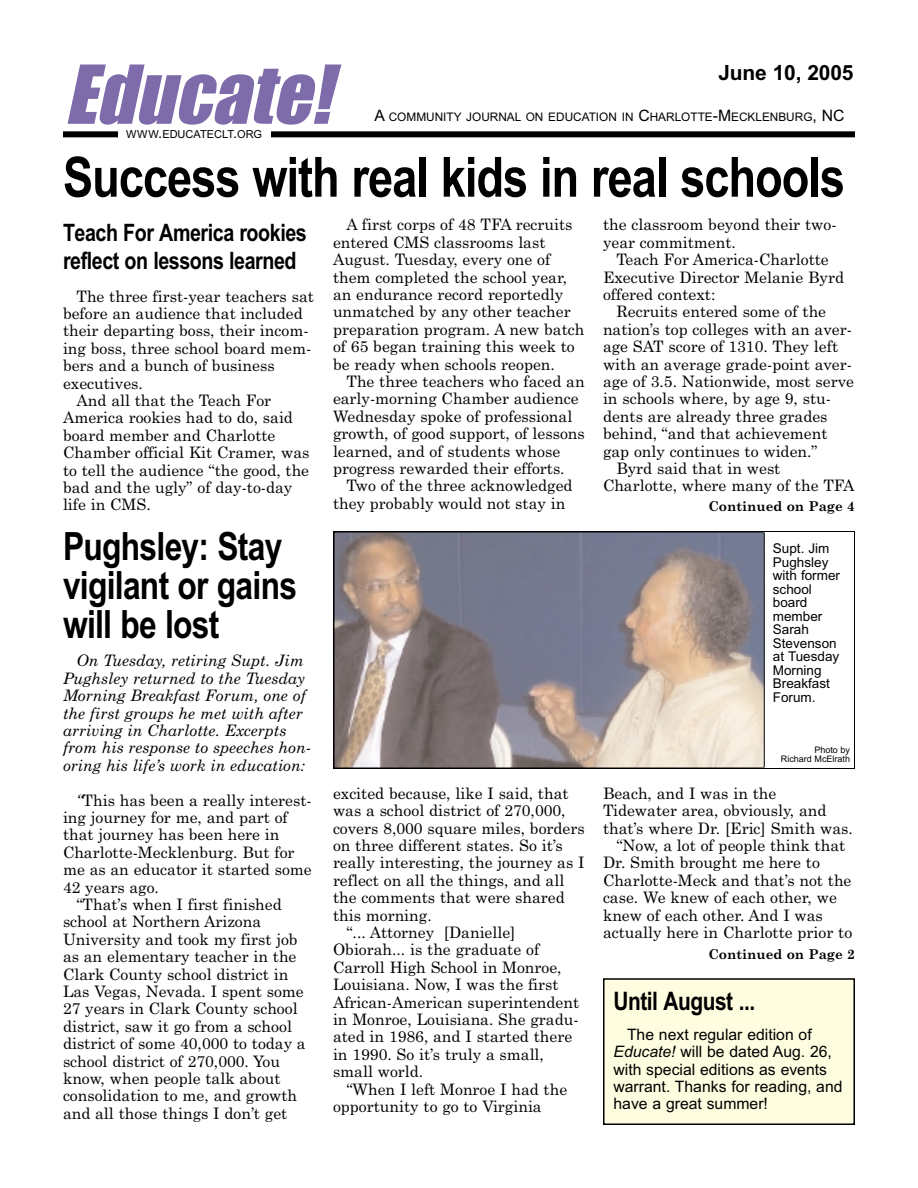
<style>
.page{position:relative;width:918px;height:1188px;background:#fff}
.page>*{position:absolute;margin:0;border:0;box-sizing:border-box;transform-origin:0 0}
.t1{font:italic 75px "Impact";color:#7e6baa}
.t2{font:700 55.5px "Arial Narrow";letter-spacing:-.02em;color:#000}
.t3{font:700 39px/39px "Arial Narrow";letter-spacing:-.02em;color:#000}
.t4{font:700 25.5px "Arial Narrow";letter-spacing:-.02em;color:#000}
.t5{font:700 24px/28.5px "Arial Narrow";letter-spacing:-.02em;color:#000}
.t6{font:700 21px "Arial";letter-spacing:-.01em;color:#000}
.t7{font:15.75px/17.4px "Century Schoolbook";color:#000}
.t8{font:italic 15.75px/17.4px "Century Schoolbook";color:#000}
.t9{font:15.75px/17.4px "Arial";color:#000}
.t10{font:13.5px/13.5px "Arial";color:#000}
.t11{font:700 13.5px "Century Schoolbook";color:#000}
.t12{font:11.85px "Arial";color:#000}
.t13{font:10.95px "Arial";color:#000}
.t14{font:9px/9px "Arial";color:#000;text-align:right}
.s1{font-size:15.75px}
.s2{font-size:14.7px}
.s3{font-style:italic}
</style>
<div class="page">
<div style="left:63px;top:131px;width:792px;height:6px;background:#000"></div>
<div style="left:118px;top:125px;width:152px;height:19px;background:#fff"></div>
<img style="left:336px;top:534px;width:428px;height:232px">
<div style="left:333px;top:531px;width:522px;height:238px;border:2px solid #000"></div>
<div style="left:764px;top:532px;width:90px;height:236px;background:#fff"></div>
<hr style="left:764px;top:532px;width:1px;height:236px;background:#000">
<div style="left:604px;top:979px;width:250px;height:145px;background:#fffde0"></div>
<div style="left:603px;top:978px;width:252px;height:147px;border:2px solid #000"></div>
<h1 class="t1" style="left:64px;top:70px;width:267px">Educate!</h1>
<h3 class="t6" style="left:719px;top:65px;width:136px">June 10, 2005</h3>
<p class="t12" style="left:374px;top:113px;width:472px"><span class="s1">A</span> COMMUNITY JOURNAL ON EDUCATION IN <span class="s1">C</span>HARLOTTE<span class="s1">-M</span>ECKLENBURG<span class="s1">, NC</span></p>
<p class="t13" style="left:126px;top:130px;width:138px">WWW<span class="s2">.</span>EDUCATECLT<span class="s2">.</span>ORG</p>
<h2 class="t2" style="left:63px;top:157px;width:784px">Success with real kids in real schools</h2>
<h3 class="t5" style="left:63px;top:220px;width:245px">Teach For America rookies reflect on lessons learned</h3>
<p class="t7" style="left:76px;top:289px;width:239px">The three first-year teachers sat</p>
<p class="t7" style="left:63px;top:306px;width:241px">before an audience that included</p>
<p class="t7" style="left:63px;top:324px;width:247px">their departing boss, their incom-</p>
<p class="t7" style="left:63px;top:341px;width:250px">ing boss, three school board mem-</p>
<p class="t7" style="left:63px;top:358px;width:213px">bers and a bunch of business</p>
<p class="t7" style="left:63px;top:376px;width:81px">executives.</p>
<p class="t7" style="left:76px;top:393px;width:196px">And all that the Teach For</p>
<p class="t7" style="left:63px;top:411px;width:232px">America rookies had to do, said</p>
<p class="t7" style="left:63px;top:428px;width:214px">board member and Charlotte</p>
<p class="t7" style="left:63px;top:445px;width:248px">Chamber official Kit Cramer, was</p>
<p class="t7" style="left:63px;top:463px;width:248px">to tell the audience “the good, the</p>
<p class="t7" style="left:63px;top:480px;width:231px">bad and the ugly” of day-to-day</p>
<p class="t7" style="left:63px;top:498px;width:89px">life in CMS.</p>
<h3 class="t3" style="left:63px;top:531px;width:236px">Pughsley: Stay vigilant or gains will be lost</h3>
<p class="t8" style="left:63px;top:653px;width:249px;text-indent:13px">On Tuesday, retiring Supt. Jim Pughsley returned to the Tuesday Morning Breakfast Forum, one of the first groups he met with after arriving in Charlotte. Excerpts from his response to speeches hon&shy;oring his life’s work in education:</p>
<p class="t7" style="left:77px;top:793px;width:237px"><span class="s3">“</span>This has been a really interest-</p>
<p class="t7" style="left:63px;top:810px;width:226px">ing journey for me, and part of</p>
<p class="t7" style="left:63px;top:827px;width:218px">that journey has been here in</p>
<p class="t7" style="left:63px;top:845px;width:233px">Charlotte-Mecklenburg. But for</p>
<p class="t7" style="left:63px;top:862px;width:250px">me as an educator it started some</p>
<p class="t7" style="left:63px;top:880px;width:97px">42 years ago.</p>
<p class="t7" style="left:77px;top:897px;width:207px">“That’s when I first finished</p>
<p class="t7" style="left:63px;top:914px;width:200px">school at Northern Arizona</p>
<p class="t7" style="left:63px;top:932px;width:236px">University and took my first job</p>
<p class="t7" style="left:63px;top:949px;width:235px">as an elementary teacher in the</p>
<p class="t7" style="left:63px;top:967px;width:227px">Clark County school district in</p>
<p class="t7" style="left:63px;top:984px;width:242px">Las Vegas, Nevada. I spent some</p>
<p class="t7" style="left:63px;top:1001px;width:236px">27 years in Clark County school</p>
<p class="t7" style="left:63px;top:1019px;width:230px">district, saw it go from a school</p>
<p class="t7" style="left:63px;top:1036px;width:244px">district of some 40,000 to today a</p>
<p class="t7" style="left:63px;top:1054px;width:219px">school district of 270,000. You</p>
<p class="t7" style="left:63px;top:1071px;width:219px">know, when people talk about</p>
<p class="t7" style="left:63px;top:1088px;width:236px">consolidation to me, and growth</p>
<p class="t7" style="left:63px;top:1106px;width:226px">and all those things I don’t get</p>
<p class="t7" style="left:333px;top:217px;width:253px;text-indent:13px">A first corps of 48 TFA recruits entered CMS classrooms last<br>August. Tuesday, every one of them completed the school year, an endurance record reportedly unmatched by any other teacher preparation program. A new batch of 65 began training this week to be ready when schools reopen.</p>
<p class="t7" style="left:333px;top:374px;width:253px;text-indent:13px">The three teachers who faced an early-morning Chamber audience<br>Wednesday spoke of professional growth, of good support, of lessons learned, and of students whose progress rewarded their efforts.</p>
<p class="t7" style="left:333px;top:478px;width:241px;text-indent:13px">Two of the three acknowledged they probably would not stay in</p>
<p class="t7" style="left:333px;top:786px;width:237px">excited because, like I said, that</p>
<p class="t7" style="left:333px;top:803px;width:234px">was a school district of 270,000,</p>
<p class="t7" style="left:333px;top:821px;width:253px">covers 8,000 square miles, borders</p>
<p class="t7" style="left:333px;top:838px;width:231px">on three different states. So it’s</p>
<p class="t7" style="left:333px;top:855px;width:253px">really interesting, the journey as I</p>
<p class="t7" style="left:333px;top:873px;width:233px">reflect on all the things, and all</p>
<p class="t7" style="left:333px;top:890px;width:233px">the comments that were shared</p>
<p class="t7" style="left:333px;top:908px;width:100px">this morning.</p>
<p class="t7" style="left:347px;top:925px;width:171px">“... Attorney [Danielle]</p>
<p class="t7" style="left:333px;top:942px;width:208px">Obiorah... is the graduate of</p>
<p class="t7" style="left:333px;top:960px;width:230px">Carroll High School in Monroe,</p>
<p class="t7" style="left:333px;top:977px;width:227px">Louisiana. Now, I was the first</p>
<p class="t7" style="left:333px;top:995px;width:248px">African-American superintendent</p>
<p class="t7" style="left:333px;top:1012px;width:247px">in Monroe, Louisiana. She gradu-</p>
<p class="t7" style="left:333px;top:1029px;width:241px">ated in 1986, and I started there</p>
<p class="t7" style="left:333px;top:1047px;width:212px">in 1990. So it’s truly a small,</p>
<p class="t7" style="left:333px;top:1064px;width:92px">small world.</p>
<p class="t7" style="left:347px;top:1082px;width:222px">“When I left Monroe I had the</p>
<p class="t7" style="left:333px;top:1099px;width:210px">opportunity to go to Virginia</p>
<p class="t7" style="left:603px;top:217px;width:235px">the classroom beyond their two&shy;year commitment.</p>
<p class="t7" style="left:603px;top:252px;width:243px;text-indent:13px">Teach For America-Charlotte<br>Executive Director Melanie Byrd offered context:</p>
<p class="t7" style="left:617px;top:305px;width:211px">Recruits entered some of the</p>
<p class="t7" style="left:603px;top:322px;width:250px">nation’s top colleges with an aver-</p>
<p class="t7" style="left:603px;top:339px;width:237px">age SAT score of 1310. They left</p>
<p class="t7" style="left:603px;top:357px;width:251px">with an average grade-point aver-</p>
<p class="t7" style="left:603px;top:374px;width:253px">age of 3.5. Nationwide, most serve</p>
<p class="t7" style="left:603px;top:392px;width:230px">in schools where, by age 9, stu-</p>
<p class="t7" style="left:603px;top:409px;width:226px">dents are already three grades</p>
<p class="t7" style="left:603px;top:426px;width:226px">behind, “and that achievement</p>
<p class="t7" style="left:603px;top:444px;width:216px">gap only continues to widen.”</p>
<p class="t7" style="left:617px;top:461px;width:165px">Byrd said that in west</p>
<p class="t7" style="left:603px;top:479px;width:253px">Charlotte, where many of the TFA</p>
<p class="t11" style="left:708px;top:501px;width:148px">Continued on Page 4</p>
<p class="t10" style="left:773px;top:543px;width:69px">Supt. Jim<br>Pughsley with former school board member<br>Sarah<br>Stevenson at Tuesday<br>Morning<br>Breakfast<br>Forum.</p>
<p class="t14" style="left:781px;top:746px;width:71px">Photo by<br>Richard McElrath</p>
<p class="t7" style="left:603px;top:786px;width:175px">Beach, and I was in the</p>
<p class="t7" style="left:603px;top:803px;width:225px">Tidewater area, obviously, and</p>
<p class="t7" style="left:603px;top:821px;width:251px">that’s where Dr. [Eric] Smith was.</p>
<p class="t7" style="left:617px;top:838px;width:230px">“Now, a lot of people think that</p>
<p class="t7" style="left:603px;top:855px;width:218px">Dr. Smith brought me here to</p>
<p class="t7" style="left:603px;top:873px;width:250px">Charlotte-Meck and that’s not the</p>
<p class="t7" style="left:603px;top:890px;width:235px">case. We knew of each other, we</p>
<p class="t7" style="left:603px;top:908px;width:221px">knew of each other. And I was</p>
<p class="t7" style="left:603px;top:925px;width:251px">actually here in Charlotte prior to</p>
<p class="t11" style="left:708px;top:949px;width:148px">Continued on Page 2</p>
<h3 class="t4" style="left:614px;top:992px;width:143px">Until August ...</h3>
<p class="t9" style="left:614px;top:1027px;width:231px;text-indent:13px">The next regular edition of<br><span class="s3">Educate!</span> will be dated Aug. 26, with special editions as events warrant. Thanks for reading, and have a great summer!</p>
</div>
